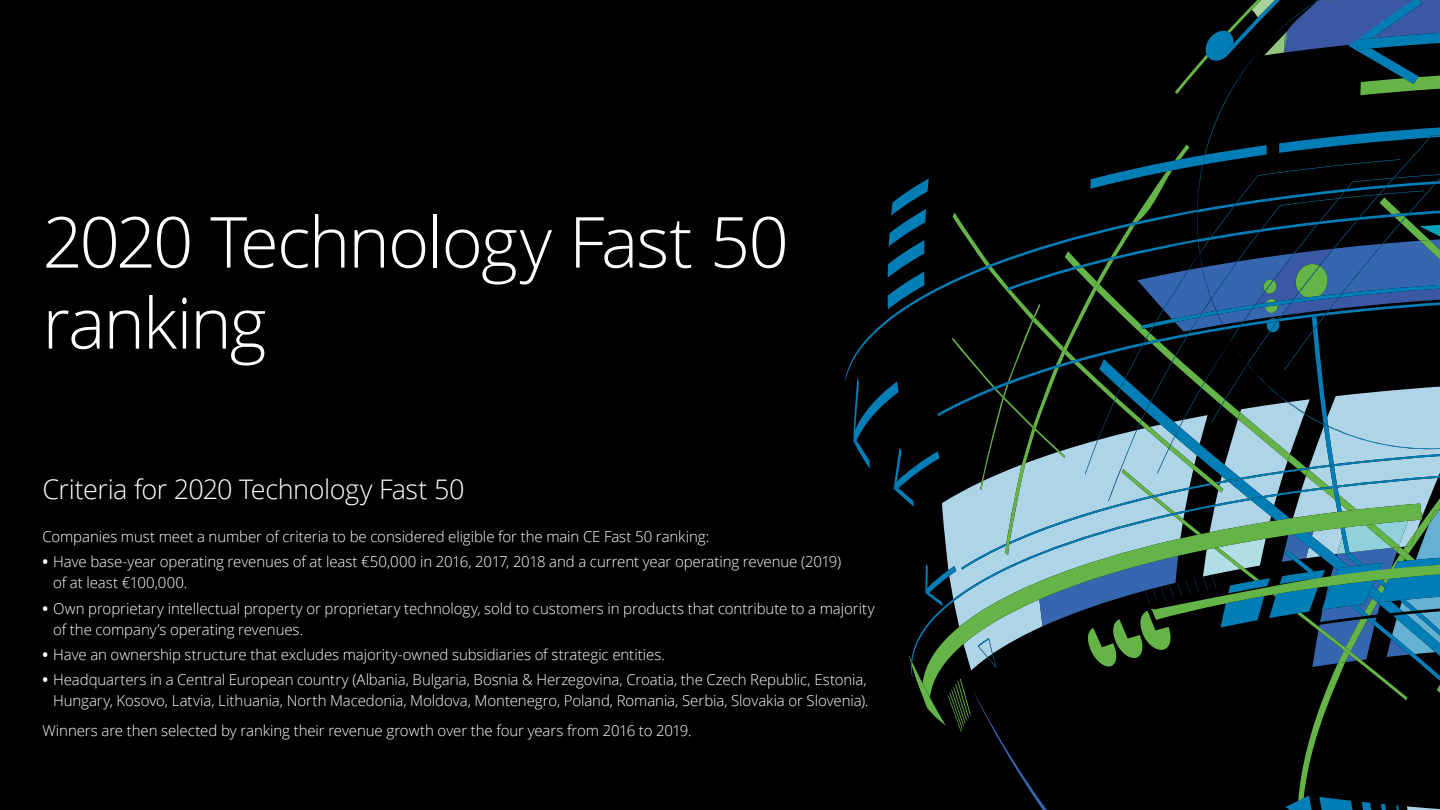
<style>
.page{position:relative;width:1440px;height:810px;background:#000}
.page>*{position:absolute;margin:0;border:0;box-sizing:border-box;transform-origin:0 0}
.t1{font:300 70.5px/81px "Open Sans";letter-spacing:-.03em;color:#fff}
.t2{font:300 27px "Open Sans";letter-spacing:-.015em;color:#fff}
.t3{font:300 15px/21px "Open Sans";letter-spacing:-.005em;color:#fff}
.s1{font-weight:700}
</style>
<div class="page">
<svg style="left:853px;top:72px;width:587px;height:660px"></svg>
<svg style="left:1191px;top:0;width:249px;height:527px"></svg>
<svg style="left:972px;top:689px;width:468px;height:121px"></svg>
<h1 class="t1" style="left:43px;top:200px;width:748px">2020 Technology Fast 50 ranking</h1>
<h2 class="t2" style="left:43px;top:470px;width:424px">Criteria for 2020 Technology Fast 50</h2>
<p class="t3" style="left:43px;top:526px;width:668px">Companies must meet a number of criteria to be considered eligible for the main CE Fast 50 ranking:</p>
<p class="t3" style="left:53px;top:551px;width:790px;text-indent:-11px"><span class="s1">•</span> Have base-year operating revenues of at least €50,000 in 2016, 2017, 2018 and a current year operating revenue (2019) of at least €100,000.</p>
<p class="t3" style="left:53px;top:597px;width:823px;text-indent:-11px"><span class="s1">•</span> Own proprietary intellectual property or proprietary technology, sold to customers in products that contribute to a majority of the company’s operating revenues.</p>
<p class="t3" style="left:43px;top:643px;width:624px"><span class="s1">•</span> Have an ownership structure that excludes majority-owned subsidiaries of strategic entities.</p>
<p class="t3" style="left:43px;top:669px;width:828px;text-align:right"><span class="s1">•</span> Headquarters in a Central European country (Albania, Bulgaria, Bosnia &amp; Herzegovina, Croatia, the Czech Republic, Estonia,<br>Hungary, Kosovo, Latvia, Lithuania, North Macedonia, Moldova, Montenegro, Poland, Romania, Serbia, Slovakia or Slovenia).</p>
<p class="t3" style="left:43px;top:719px;width:651px">Winners are then selected by ranking their revenue growth over the four years from 2016 to 2019.</p>
</div>
